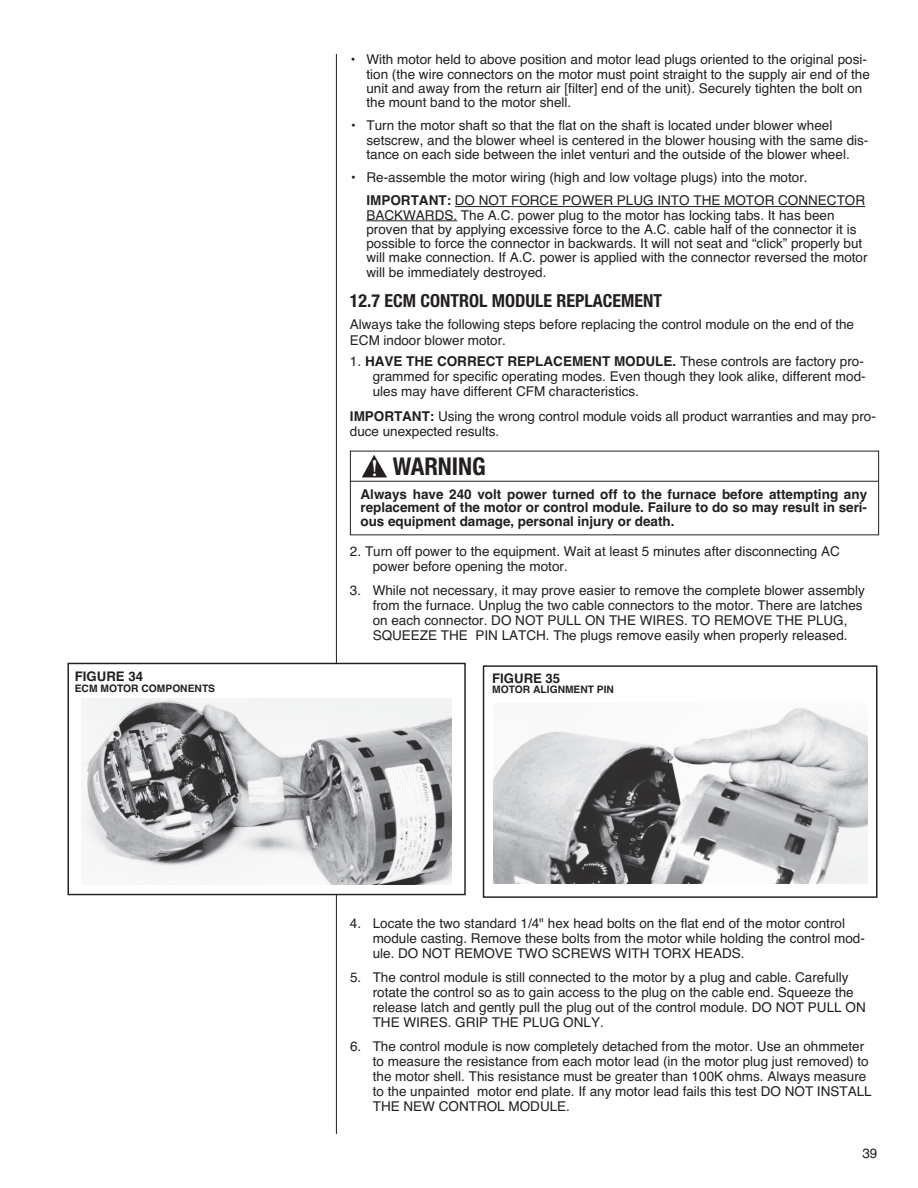
<style>
.page{position:relative;width:918px;height:1188px;background:#fff}
.page>*{position:absolute;margin:0;border:0;box-sizing:border-box;transform-origin:0 0}
.t1{font:700 condensed 24.45px "Helvetica Neue";letter-spacing:-.005em;color:#231f20}
.t2{font:700 condensed 18px "Helvetica Neue";color:#231f20}
.t3{font:13.5px/15px "Helvetica";color:#231f20}
.t4{font:700 13.5px/13.5px "Helvetica";letter-spacing:-.005em;color:#231f20;text-align:justify}
.t5{font:700 13.2px "Helvetica";color:#231f20}
.t6{font:700 10.2px "Helvetica";color:#231f20}
.s1{font-weight:700}
.s2{font-family:"Bookman";font-weight:300;font-stretch:normal;font-size:23.4px;color:#fff}
</style>
<div class="page">
<hr style="left:336px;top:54px;width:1px;height:1080px;background:#231f20">
<hr style="left:455px;top:206px;width:410px;height:1px;background:#231f20">
<hr style="left:366px;top:220px;width:91px;height:1px;background:#231f20">
<hr style="left:350px;top:481px;width:529px;height:1px;background:#231f20">
<svg style="left:362px;top:455px;width:25px;height:22px"></svg>
<div style="left:67px;top:663px;width:399px;height:232px;border:1px solid #231f20"></div>
<img style="left:81px;top:698px;width:371px;height:186px">
<div style="left:483px;top:665px;width:394px;height:233px;border:1px solid #231f20"></div>
<img style="left:493px;top:708px;width:375px;height:175px">
<p class="t5" style="left:75px;top:669px;width:70px">FIGURE 34</p>
<p class="t6" style="left:75px;top:682px;width:142px">ECM MOTOR COMPONENTS</p>
<p class="t3" style="left:366px;top:53px;width:505px;line-height:14.2px;text-indent:-16px">• With motor held to above position and motor lead plugs oriented to the original posi&shy;tion (the wire connectors on the motor must point straight to the supply air end of the unit and away from the return air [filter] end of the unit). Securely tighten the bolt on the mount band to the motor shell.</p>
<p class="t3" style="left:366px;top:119px;width:504px;line-height:14.2px;text-indent:-16px">• Turn the motor shaft so that the flat on the shaft is located under blower wheel setscrew, and the blower wheel is centered in the blower housing with the same dis&shy;tance on each side between the inlet venturi and the outside of the blower wheel.</p>
<p class="t3" style="left:366px;top:166px;width:500px;line-height:23.2px;text-indent:-16px">• Re-assemble the motor wiring (high and low voltage plugs) into the motor.<br><span class="s1">IMPORTANT:</span> DO NOT FORCE POWER PLUG INTO THE MOTOR CONNECTOR</p>
<p class="t3" style="left:366px;top:208px;width:503px;line-height:14.2px">BACKWARDS. The A.C. power plug to the motor has locking tabs. It has been proven that by applying excessive force to the A.C. cable half of the connector it is possible to force the connector in backwards. It will not seat and “click” properly but will make connection. If A.C. power is applied with the connector reversed the motor will be immediately destroyed.</p>
<h2 class="t2" style="left:350px;top:295px;width:314px">12.7 ECM CONTROL MODULE REPLACEMENT</h2>
<p class="t3" style="left:350px;top:317px;width:506px;line-height:15.8px">Always take the following steps before replacing the control module on the end of the<br>ECM indoor blower motor.</p>
<p class="t3" style="left:373px;top:354px;width:495px;text-indent:-23px">1. <span class="s1">HAVE THE CORRECT REPLACEMENT MODULE.</span> These controls are factory pro&shy;grammed for specific operating modes. Even though they look alike, different mod&shy;ules may have different CFM characteristics.</p>
<p class="t3" style="left:350px;top:408px;width:527px;line-height:15.8px"><span class="s1">IMPORTANT:</span> Using the wrong control module voids all product warranties and may pro&shy;duce unexpected results.</p>
<h1 class="t1" style="left:371px;top:458px;width:116px"><span class="s2">!</span> WARNING</h1>
<p class="t4" style="left:360px;top:487px;width:508px">Always have 240 volt power turned off to the furnace before attempting any replacement of the motor or control module. Failure to do so may result in seri&shy;ous equipment damage, personal injury or death.</p>
<p class="t3" style="left:373px;top:544px;width:469px;text-indent:-23px">2. Turn off power to the equipment. Wait at least 5 minutes after disconnecting AC power before opening the motor.</p>
<p class="t3" style="left:373px;top:583px;width:494px;text-indent:-23px">3. While not necessary, it may prove easier to remove the complete blower assembly from the furnace. Unplug the two cable connectors to the motor. There are latches on each connector. DO NOT PULL ON THE WIRES. TO REMOVE THE PLUG, SQUEEZE THE PIN LATCH. The plugs remove easily when properly released.</p>
<p class="t5" style="left:492px;top:671px;width:70px">FIGURE 35</p>
<p class="t6" style="left:492px;top:684px;width:123px">MOTOR ALIGNMENT PIN</p>
<p class="t3" style="left:373px;top:916px;width:494px;text-indent:-23px">4. Locate the two standard 1/4" hex head bolts on the flat end of the motor control module casting. Remove these bolts from the motor while holding the control mod&shy;ule. DO NOT REMOVE TWO SCREWS WITH TORX HEADS.</p>
<p class="t3" style="left:373px;top:970px;width:495px;text-indent:-23px">5. The control module is still connected to the motor by a plug and cable. Carefully rotate the control so as to gain access to the plug on the cable end. Squeeze the release latch and gently pull the plug out of the control module. DO NOT PULL ON THE WIRES. GRIP THE PLUG ONLY.</p>
<p class="t3" style="left:373px;top:1039px;width:501px;text-indent:-23px">6. The control module is now completely detached from the motor. Use an ohmmeter to measure the resistance from each motor lead (in the motor plug just removed) to the motor shell. This resistance must be greater than 100K ohms. Always measure to the unpainted motor end plate. If any motor lead fails this test DO NOT INSTALL THE NEW CONTROL MODULE.</p>
<p class="t3" style="left:862px;top:1146px;width:17px">39</p>
</div>
